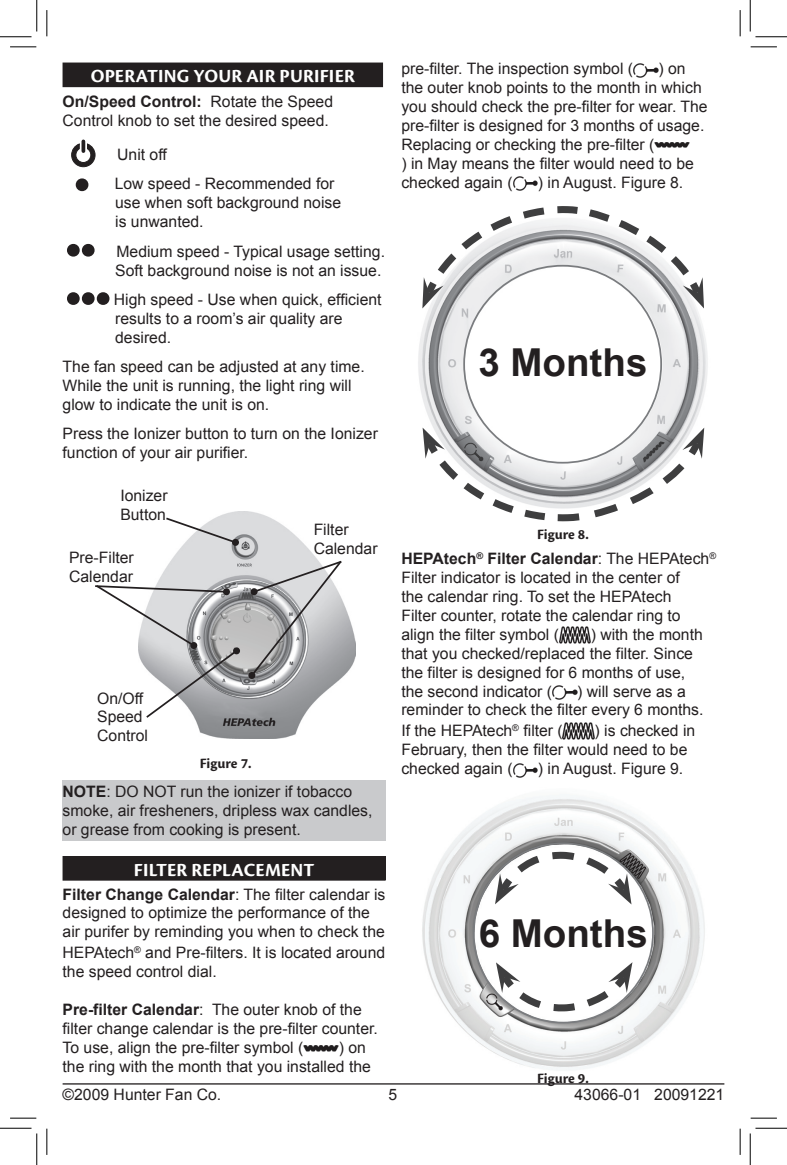
<style>
.page{position:relative;width:787px;height:1165px;background:#fff}
.page>*{position:absolute;margin:0;border:0;box-sizing:border-box;transform-origin:0 0}
.t1{font:700 38.5px "Arial";color:#231f20}
.t2{font:700 19.25px "Cronos Pro";letter-spacing:.01em;color:#fff}
.t3{font:15.75px/18.9px "Arial";color:#231f20}
.t4{font:700 14.88px "Cronos Pro";color:#231f20}
.s1{font-weight:700}
</style>
<div class="page">
<hr style="left:63px;top:1083px;width:661px;height:1px;background:#231f20">
<img style="left:303px;top:1045px;width:36px;height:6px">
<div style="left:63px;top:856px;width:322px;height:24px;background:#231f20"></div>
<div style="left:63px;top:63px;width:319px;height:24px;background:#231f20"></div>
<img style="left:559px;top:626px;width:32px;height:17px">
<img style="left:552px;top:686px;width:25px;height:13px">
<img style="left:563px;top:723px;width:31px;height:17px">
<img style="left:513px;top:763px;width:25px;height:14px">
<img style="left:633px;top:63px;width:25px;height:14px">
<img style="left:654px;top:142px;width:35px;height:6px">
<img style="left:513px;top:177px;width:25px;height:14px">
<img style="left:422px;top:796px;width:283px;height:274px">
<svg style="left:495px;top:962px;width:138px;height:52px"></svg>
<svg style="left:494px;top:848px;width:139px;height:56px"></svg>
<img style="left:418px;top:308px;width:290px;height:119px">
<svg style="left:422px;top:427px;width:283px;height:95px"></svg>
<svg style="left:422px;top:206px;width:282px;height:102px"></svg>
<div style="left:63px;top:780px;width:322px;height:61px;background:#c9cacc"></div>
<svg style="left:81px;top:141px;width:4px;height:3px"></svg>
<svg style="left:72px;top:144px;width:23px;height:23px"></svg>
<div style="left:76px;top:178px;width:12px;height:13px;border:5px solid #231f20;border-radius:50%"></div>
<div style="left:70px;top:246px;width:7px;height:8px;background:#231f20;border-radius:50%"></div>
<div style="left:67px;top:244px;width:13px;height:13px;border:5px solid #231f20;border-radius:50%"></div>
<div style="left:84px;top:246px;width:8px;height:8px;background:#231f20;border-radius:50%"></div>
<div style="left:82px;top:244px;width:13px;height:13px;border:5px solid #231f20;border-radius:50%"></div>
<div style="left:70px;top:295px;width:7px;height:7px;background:#231f20;border-radius:50%"></div>
<div style="left:67px;top:292px;width:13px;height:13px;border:5px solid #231f20;border-radius:50%"></div>
<div style="left:84px;top:295px;width:8px;height:7px;background:#231f20;border-radius:50%"></div>
<div style="left:82px;top:292px;width:13px;height:13px;border:5px solid #231f20;border-radius:50%"></div>
<div style="left:97px;top:292px;width:12px;height:13px;border:5px solid #231f20;border-radius:50%"></div>
<img style="left:157px;top:511px;width:198px;height:227px">
<svg style="left:164px;top:516px;width:74px;height:28px"></svg>
<div style="left:232px;top:539px;width:7px;height:7px;background:#231f20;border-radius:50%"></div>
<img style="left:188px;top:580px;width:118px;height:117px">
<img style="left:239px;top:603px;width:10px;height:71px">
<svg style="left:95px;top:583px;width:144px;height:136px"></svg>
<div style="left:233px;top:647px;width:7px;height:7px;background:#231f20;border-radius:50%"></div>
<svg style="left:249px;top:559px;width:94px;height:119px;background:#b8b9bb"></svg>
<div style="left:248px;top:672px;width:7px;height:7px;background:#231f20;border-radius:50%"></div>
<svg style="left:10px;top:47px;width:26px;height:1px"></svg>
<svg style="left:750px;top:47px;width:27px;height:1px"></svg>
<svg style="left:10px;top:1118px;width:26px;height:1px"></svg>
<svg style="left:750px;top:1118px;width:27px;height:1px"></svg>
<svg style="left:47px;top:10px;width:1px;height:26px"></svg>
<svg style="left:47px;top:1128px;width:1px;height:27px"></svg>
<svg style="left:740px;top:10px;width:1px;height:26px"></svg>
<svg style="left:740px;top:1128px;width:1px;height:27px"></svg>
<hr style="left:0;top:36px;width:32px;height:1px;background:#000">
<hr style="left:755px;top:36px;width:32px;height:1px;background:#000">
<hr style="left:0;top:1128px;width:32px;height:1px;background:#000">
<hr style="left:755px;top:1128px;width:32px;height:1px;background:#000">
<hr style="left:36px;top:0;width:1px;height:32px;background:#000">
<hr style="left:36px;top:1133px;width:1px;height:32px;background:#000">
<hr style="left:750px;top:0;width:1px;height:32px;background:#000">
<hr style="left:750px;top:1133px;width:1px;height:32px;background:#000">
<p class="t2" style="left:91px;top:65px;width:266px">OPERATI NG YOUR AIR PURIFIER</p>
<p class="t3" style="left:63px;top:92px;width:272px"><span class="s1">On/Speed Control:</span> Rotate the Speed<br>Control knob to set the desired speed.</p>
<p class="t3" style="left:115px;top:140px;width:221px;line-height:29.4px">Unit off<br>Low speed - Recommended for</p>
<p class="t3" style="left:115px;top:193px;width:227px">use when soft background noise is unwanted.</p>
<p class="t3" style="left:115px;top:242px;width:271px">Medium speed - Typical usage setting.<br>Soft background noise is not an issue.</p>
<p class="t3" style="left:114px;top:290px;width:269px">High speed - Use when quick, efficient results to a room’s air quality are desired.</p>
<p class="t3" style="left:63px;top:357px;width:304px">The fan speed can be adjusted at any time.<br>While the unit is running, the light ring will glow to indicate the unit is on.</p>
<p class="t3" style="left:63px;top:424px;width:317px">Press the Ionizer button to turn on the Ionizer function of your air purifier.</p>
<p class="t3" style="left:120px;top:486px;width:49px">Ionizer<br>Button</p>
<p class="t3" style="left:69px;top:548px;width:66px">Pre-Filter<br>Calendar</p>
<p class="t3" style="left:97px;top:688px;width:52px">On/Off<br>Speed<br>Control</p>
<p class="t4" style="left:200px;top:754px;width:53px">FIGURE 7.</p>
<p class="t3" style="left:314px;top:521px;width:65px">Filter<br>Calendar</p>
<p class="t3" style="left:63px;top:782px;width:311px"><span class="s1">NOTE</span>: DO NOT run the ionizer if tobacco smoke, air fresheners, dripless wax candles, or grease from cooking is present.</p>
<p class="t2" style="left:134px;top:858px;width:9px">FILT</p>
<p class="t2" style="left:167px;top:858px;width:57px">ER REPLAC</p>
<p class="t2" style="left:255px;top:858px;width:56px">EMENT</p>
<p class="t3" style="left:63px;top:884px;width:324px"><span class="s1">Filter Change Calendar</span>: The filter calendar is designed to optimize the performance of the air purifer by reminding you when to check the</p>
<p class="t3" style="left:63px;top:943px;width:324px">HEPAtech<sup>®</sup> and Pre-filters. It is located around the speed control dial.</p>
<p class="t3" style="left:63px;top:1000px;width:317px"><span class="s1">Pre-filter Calendar</span>: The outer knob of the filter change calendar is the pre-filter counter.<br>To use, align the pre-filter symbol (</p>
<p class="t3" style="left:63px;top:1038px;width:310px;text-indent:276px">) on the ring with the month that you installed the</p>
<p class="t3" style="left:401px;top:59px;width:308px;text-indent:257px">) on the outer knob points to the month in which you should check the pre-filter for wear. The pre-filter is designed for 3 months of usage.<br>Replacing or checking the pre-filter (<br>) in May means the filter would need to be checked again (</p>
<p class="t3" style="left:401px;top:59px;width:233px">pre-filter. The inspection symbol (</p>
<p class="t3" style="left:538px;top:173px;width:147px">) in August. Figure 8.</p>
<h1 class="t1" style="left:478px;top:337px;width:170px">3 Months</h1>
<p class="t4" style="left:537px;top:525px;width:53px">FIGURE 8.</p>
<p class="t3" style="left:401px;top:549px;width:316px"><span class="s1">HEPAtech</span><sup>®</sup> <span class="s1">Filter Calendar</span>: The HEPAtech<sup>® </sup>Filter indicator is located in the center of<br>the calendar ring. To set the HEPAtech<br>Filter counter, rotate the calendar ring to align the filter symbol (</p>
<p class="t3" style="left:401px;top:625px;width:303px;text-indent:189px">) with the month that you checked/replaced the filter. Since the filter is designed for 6 months of use, the second indicator (</p>
<p class="t3" style="left:401px;top:682px;width:303px;text-indent:176px">) will serve as a reminder to check the filter every 6 months.</p>
<p class="t3" style="left:401px;top:721px;width:163px">If the HEPAtech<sup>®</sup> filter (</p>
<p class="t3" style="left:401px;top:721px;width:295px;text-indent:193px">) is checked in<br>February, then the filter would need to be checked again (</p>
<p class="t3" style="left:538px;top:759px;width:147px">) in August. Figure 9.</p>
<h1 class="t1" style="left:479px;top:908px;width:170px">6 Months</h1>
<p class="t4" style="left:537px;top:1069px;width:53px">FIGURE 9.</p>
<p class="t3" style="left:63px;top:1084px;width:160px">©2009 Hunter Fan Co.</p>
<p class="t3" style="left:388px;top:1084px;width:10px">5</p>
<p class="t3" style="left:574px;top:1084px;width:151px">43066-01 20091221</p>
</div>
